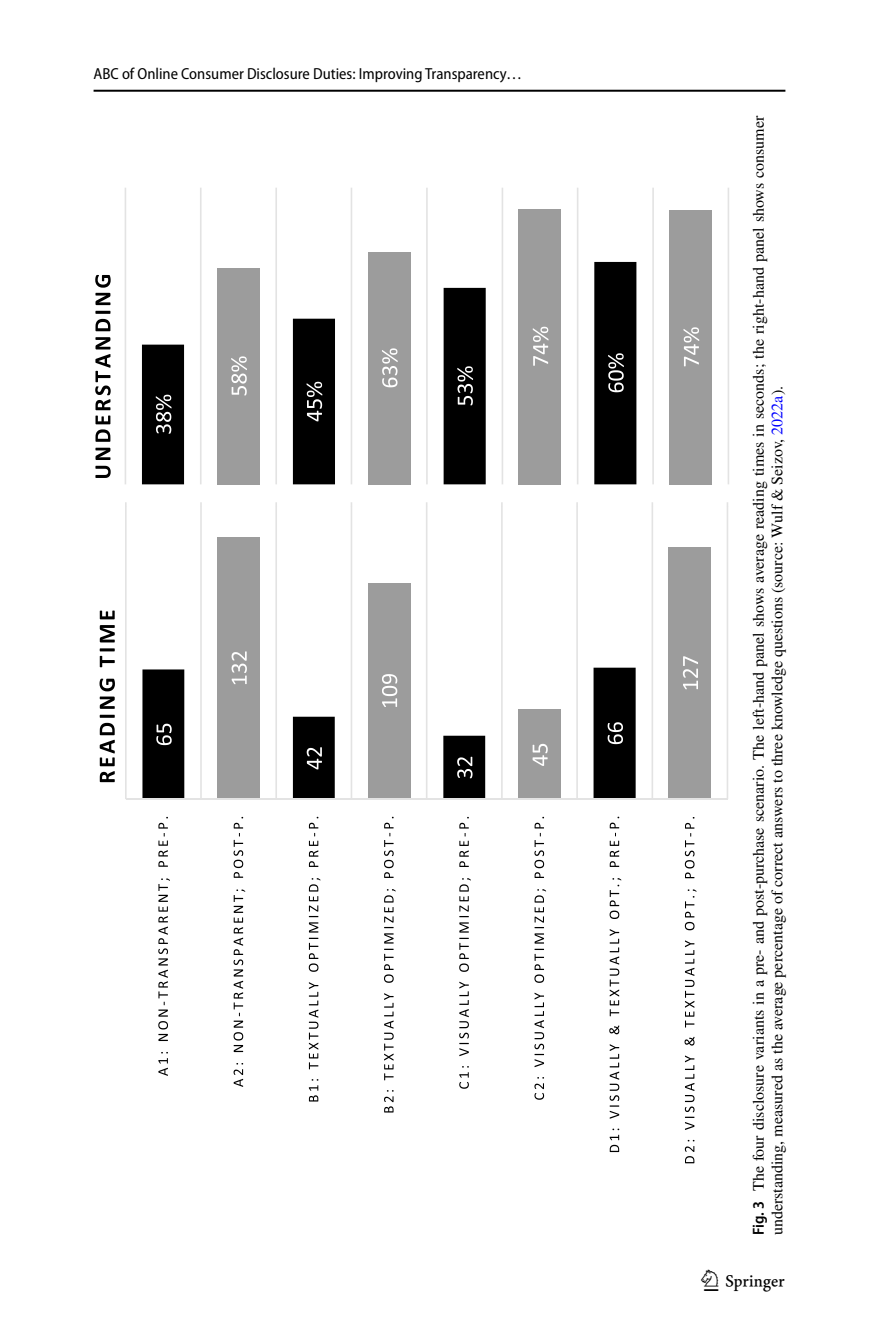
<style>
.page{position:relative;width:879px;height:1333px;background:#fff}
.page>*{position:absolute;margin:0;border:0;box-sizing:border-box;transform-origin:0 0}
.t1{font:30px "Springnew Regular 5";color:#000}
.t2{font:16px/18.4px "STIX";color:#000}
.t3{font:16px "Myriad Pro Semi Cn 4";color:#000}
.s1{font-family:"Myriad Pro";font-weight:600;font-stretch:semi-condensed}
.s2{color:#00f}
</style>
<div class="page">
<hr style="left:94px;top:90px;width:691px;height:2px;background:#000">
<hr style="left:726px;top:502px;width:2px;height:297px;background:#e3e3e3">
<hr style="left:651px;top:502px;width:2px;height:297px;background:#e3e3e3">
<hr style="left:576px;top:502px;width:2px;height:297px;background:#e3e3e3">
<hr style="left:501px;top:502px;width:2px;height:297px;background:#e3e3e3">
<hr style="left:426px;top:502px;width:1px;height:297px;background:#e3e3e3">
<hr style="left:351px;top:502px;width:1px;height:297px;background:#e3e3e3">
<hr style="left:275px;top:502px;width:2px;height:297px;background:#e3e3e3">
<hr style="left:200px;top:502px;width:2px;height:297px;background:#e3e3e3">
<hr style="left:125px;top:502px;width:2px;height:297px;background:#e3e3e3">
<div style="left:218px;top:537px;width:42px;height:262px;background:#9c9c9c"></div>
<div style="left:368px;top:583px;width:42px;height:216px;background:#9c9c9c"></div>
<div style="left:669px;top:547px;width:42px;height:252px;background:#9c9c9c"></div>
<svg style="left:142px;top:667px;width:493px;height:131px"></svg>
<hr style="left:126px;top:798px;width:601px;height:2px;background:#e3e3e3">
<svg style="left:156px;top:723px;width:16px;height:22px"></svg>
<svg style="left:231px;top:651px;width:16px;height:33px"></svg>
<svg style="left:307px;top:747px;width:15px;height:22px"></svg>
<svg style="left:382px;top:674px;width:15px;height:33px"></svg>
<svg style="left:457px;top:756px;width:15px;height:22px"></svg>
<svg style="left:532px;top:743px;width:16px;height:23px"></svg>
<svg style="left:607px;top:722px;width:16px;height:22px"></svg>
<svg style="left:683px;top:656px;width:15px;height:33px"></svg>
<svg style="left:158px;top:816px;width:12px;height:259px"></svg>
<svg style="left:233px;top:816px;width:12px;height:270px"></svg>
<svg style="left:309px;top:816px;width:11px;height:285px"></svg>
<svg style="left:384px;top:816px;width:12px;height:296px"></svg>
<svg style="left:459px;top:816px;width:12px;height:272px"></svg>
<svg style="left:534px;top:816px;width:12px;height:283px"></svg>
<svg style="left:609px;top:816px;width:12px;height:335px"></svg>
<svg style="left:684px;top:817px;width:12px;height:346px"></svg>
<svg style="left:99px;top:610px;width:16px;height:172px"></svg>
<hr style="left:125px;top:188px;width:1px;height:296px;background:#e3e3e3">
<hr style="left:200px;top:188px;width:1px;height:296px;background:#e3e3e3">
<hr style="left:275px;top:188px;width:2px;height:296px;background:#e3e3e3">
<hr style="left:351px;top:188px;width:1px;height:296px;background:#e3e3e3">
<hr style="left:426px;top:188px;width:2px;height:296px;background:#e3e3e3">
<hr style="left:501px;top:188px;width:2px;height:296px;background:#e3e3e3">
<hr style="left:577px;top:188px;width:1px;height:296px;background:#e3e3e3">
<hr style="left:652px;top:188px;width:2px;height:296px;background:#e3e3e3">
<hr style="left:727px;top:188px;width:2px;height:296px;background:#e3e3e3">
<div style="left:368px;top:252px;width:42px;height:232px;background:#9c9c9c"></div>
<div style="left:519px;top:209px;width:42px;height:275px;background:#9c9c9c"></div>
<div style="left:670px;top:210px;width:42px;height:274px;background:#9c9c9c"></div>
<svg style="left:142px;top:262px;width:494px;height:222px"></svg>
<svg style="left:156px;top:395px;width:15px;height:38px"></svg>
<svg style="left:231px;top:356px;width:16px;height:39px"></svg>
<svg style="left:306px;top:382px;width:16px;height:39px"></svg>
<svg style="left:382px;top:348px;width:16px;height:39px"></svg>
<svg style="left:457px;top:366px;width:16px;height:39px"></svg>
<svg style="left:533px;top:327px;width:15px;height:39px"></svg>
<svg style="left:608px;top:353px;width:16px;height:39px"></svg>
<svg style="left:683px;top:327px;width:16px;height:39px"></svg>
<svg style="left:95px;top:275px;width:16px;height:203px"></svg>
<p class="t3" style="left:94px;top:65px;width:430px">ABC of Online Consumer Disclosure Duties: Improving Transparency…</p>
<p class="t2" style="left:750px;top:1235px;width:1120px;rotate:-90deg"><span class="s1">Fig. 3</span> The four disclosure variants in a pre- and post-purchase scenario. The left-hand panel shows average reading times in seconds; the right-hand panel shows consumer understanding, measured as the average percentage of correct answers to three knowledge questions (source: Wulf &amp; Seizov, <span class="s2">2022a</span>).</p>
<h1 class="t1" style="left:704px;top:1269px;width:83px">1 3</h1>
</div>
